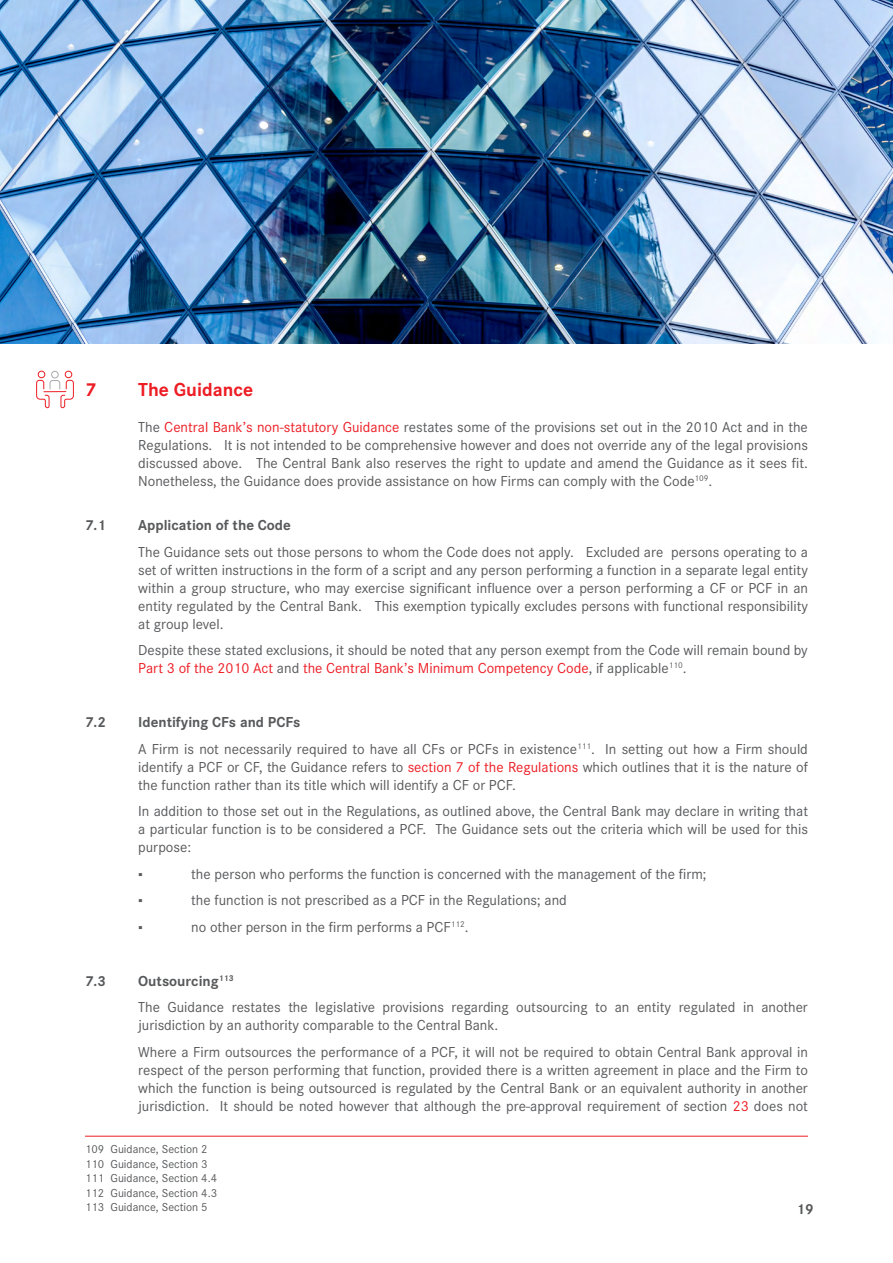
<style>
.page{position:relative;width:893px;height:1263px;background:#fff}
.page>*{position:absolute;margin:0;border:0;box-sizing:border-box;transform-origin:0 0}
.t1{font:700 19.5px "Corporate S";color:#ed1d24}
.t2{font:15px/18px "Corporate S";color:#58595b}
.t3{font:700 15px "Corporate S";color:#58595b}
.t4{font:13.5px "Times New Roman";color:#58595b}
.t5{font:12px/14.4px "Corporate S";color:#58595b}
.s1{color:#ed1d24}
.s2{font-weight:700}
</style>
<div class="page">
<svg style="left:36px;top:370px;width:38px;height:39px"></svg>
<hr style="left:85px;top:1136px;width:723px;height:1px;background:#ed1d24">
<img style="left:0;top:0;width:893px;height:343px">
<h1 class="t1" style="left:85px;top:376px;width:13px">7</h1>
<h1 class="t1" style="left:138px;top:376px;width:117px">The Guidance</h1>
<p class="t2" style="left:138px;top:417px;width:671px;text-align:justify">The <span class="s1">Central Bank’s non-statutory Guidance</span> restates some of the provisions set out in the 2010 Act and in the Regulations. It is not intended to be comprehensive however and does not override any of the legal provisions discussed above. The Central Bank also reserves the right to update and amend the Guidance as it sees fit.<br>Nonetheless, the Guidance does provide assistance on how Firms can comply with the Code<sup>109</sup>.</p>
<p class="t3" style="left:85px;top:515px;width:22px">7.1</p>
<p class="t3" style="left:138px;top:515px;width:154px">Application of the Code</p>
<p class="t2" style="left:138px;top:542px;width:671px;text-align:justify">The Guidance sets out those persons to whom the Code does not apply. Excluded are persons operating to a set of written instructions in the form of a script and any person performing a function in a separate legal entity within a group structure, who may exercise significant influence over a person performing a CF or PCF in an entity regulated by the Central Bank. This exemption typically excludes persons with functional responsibility at group level.</p>
<p class="t2" style="left:138px;top:641px;width:671px">Despite these stated exclusions, it should be noted that any person exempt from the Code will remain bound by<br><span class="s1">Part 3 of the 2010 Act</span> and <span class="s1">the Central Bank’s Minimum Competency Code</span>, if applicable<sup>110</sup>.</p>
<p class="t3" style="left:85px;top:712px;width:22px">7.2</p>
<p class="t2" style="left:138px;top:708px;width:671px;line-height:26.5px"><span class="s2">Identifying CFs and PCFs<br></span>A Firm is not necessarily required to have all CFs or PCFs in existence<sup>111</sup>. In setting out how a Firm should</p>
<p class="t2" style="left:138px;top:757px;width:671px">identify a PCF or CF, the Guidance refers to <span class="s1">section 7 of the Regulations</span> which outlines that it is the nature of the function rather than its title which will identify a CF or PCF.</p>
<p class="t2" style="left:138px;top:802px;width:671px;text-align:justify">In addition to those set out in the Regulations, as outlined above, the Central Bank may declare in writing that a particular function is to be considered a PCF. The Guidance sets out the criteria which will be used for this purpose:</p>
<p class="t4" style="left:138px;top:865px;width:6px">▪</p>
<p class="t2" style="left:191px;top:864px;width:517px">the person who performs the function is concerned with the management of the firm;</p>
<p class="t4" style="left:138px;top:892px;width:6px">▪</p>
<p class="t2" style="left:191px;top:891px;width:377px">the function is not prescribed as a PCF in the Regulations; and</p>
<p class="t4" style="left:138px;top:918px;width:6px">▪</p>
<p class="t2" style="left:191px;top:917px;width:279px">no other person in the firm performs a PCF<sup>112</sup>.</p>
<p class="t3" style="left:85px;top:970px;width:22px">7.3</p>
<p class="t2" style="left:138px;top:967px;width:671px;line-height:26.5px"><span class="s2">Outsourcing</span><sup>113<br></sup>The Guidance restates the legislative provisions regarding outsourcing to an entity regulated in another</p>
<p class="t2" style="left:138px;top:1012px;width:671px;line-height:26.5px">jurisdiction by an authority comparable to the Central Bank.<br>Where a Firm outsources the performance of a PCF, it will not be required to obtain Central Bank approval in</p>
<p class="t2" style="left:138px;top:1060px;width:671px;text-align:justify">respect of the person performing that function, provided there is a written agreement in place and the Firm to which the function is being outsourced is regulated by the Central Bank or an equivalent authority in another jurisdiction. It should be noted however that although the pre-approval requirement of section <span class="s1">23</span> does not</p>
<p class="t5" style="left:85px;top:1142px;width:134px">109 Guidance, Section 2<br>110 Guidance, Section 3<br>111 Guidance, Section 4.4<br>112 Guidance, Section 4.3<br>113 Guidance, Section 5</p>
<p class="t3" style="left:796px;top:1198px;width:19px">19</p>
</div>
